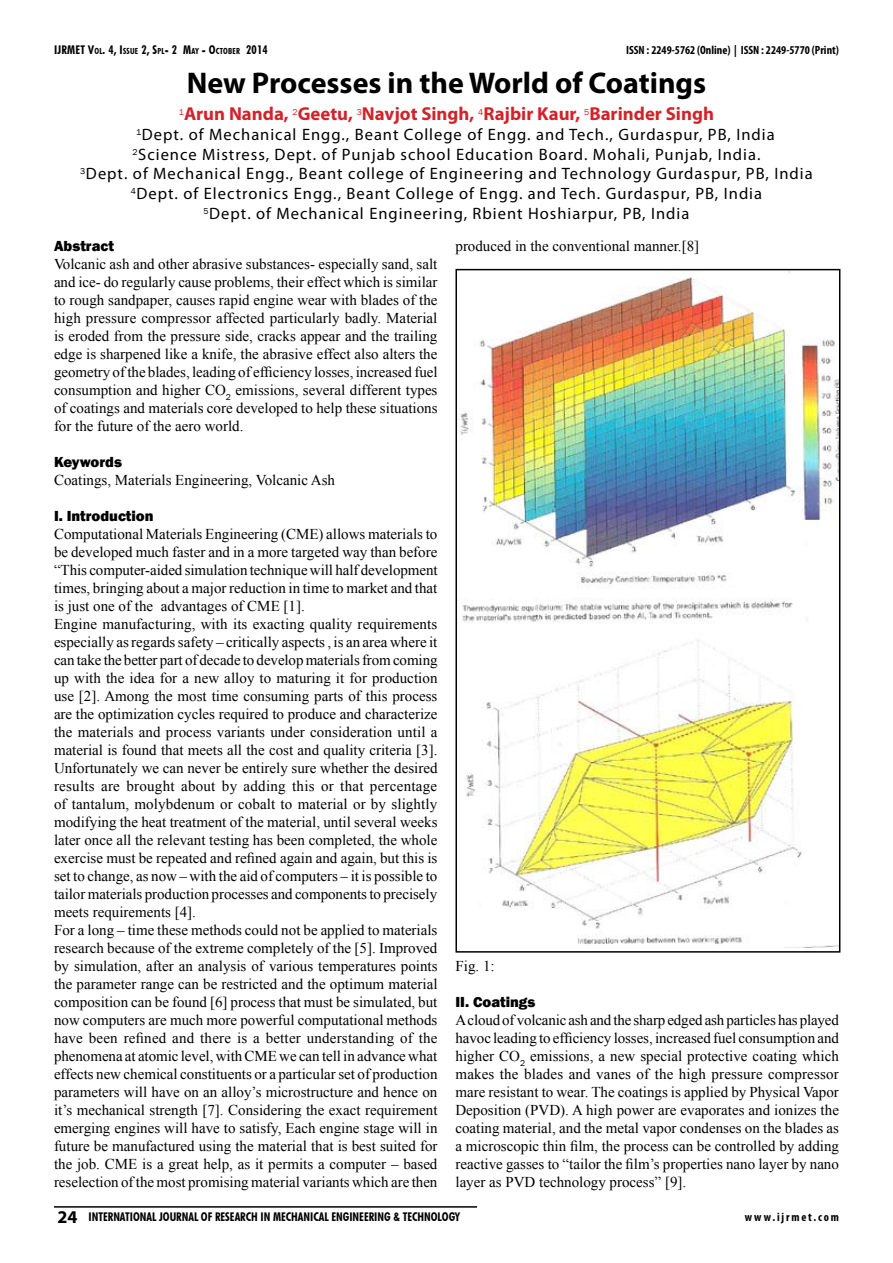
<style>
.page{position:relative;width:893px;height:1263px;background:#fff}
.page>*{position:absolute;margin:0;border:0;box-sizing:border-box;transform-origin:0 0}
.t1{font:700 30px "Myriad Pro";color:#000}
.t2{font:700 18.75px "Myriad Pro";color:#d2232a}
.t3{font:16.5px "Myriad Pro";letter-spacing:.06em;color:#000}
.t4{font:15px/18px "Times New Roman";color:#000;text-align:justify}
.t5{font:800 15px "Franklin Gothic";color:#000}
.t6{font:700 condensed 12px "Futura BT";color:#000}
.t7{font:700 condensed 12px "Myriad Pro";color:#000}
.t8{font:700 condensed 12px "Futura BT";letter-spacing:.02em;color:#000}
.t9{font:700 condensed 12px "Myriad Pro";letter-spacing:.15em;color:#000}
.s1{font-size:8.4px}
.s2{font-family:"Myriad Pro";font-stretch:normal;font-size:18px}
</style>
<div class="page">
<hr style="left:54px;top:1206px;width:423px;height:2px;background:#000">
<img style="left:459px;top:272px;width:378px;height:675px">
<div style="left:455px;top:269px;width:385px;height:683px;border:2px solid #000"></div>
<p class="t8" style="left:54px;top:43px;width:215px">IJRMET V<span class="s1">OL</span>. 4, I<span class="s1">SSUE</span> 2, S<span class="s1">PL</span>- 2 M<span class="s1">AY</span> - O<span class="s1">CTOBER</span> 2014</p>
<p class="t7" style="left:626px;top:43px;width:214px">ISSN : 2249-5762 (Online) | ISSN : 2249-5770 (Print)</p>
<h1 class="t1" style="left:187px;top:63px;width:521px">New Processes in the World of Coatings</h1>
<p class="t2" style="left:179px;top:101px;width:537px"><sup>1</sup>Arun Nanda, <sup>2</sup>Geetu, <sup>3</sup>Navjot Singh, <sup>4</sup>Rajbir Kaur, <sup>5</sup>Barinder Singh</p>
<p class="t3" style="left:136px;top:124px;width:640px"><sup>1</sup>Dept. of Mechanical Engg., Beant College of Engg. and Tech., Gurdaspur, PB, India</p>
<p class="t3" style="left:133px;top:144px;width:629px"><sup>2</sup>Science Mistress, Dept. of Punjab school Education Board. Mohali, Punjab, India.</p>
<p class="t3" style="left:80px;top:164px;width:734px"><sup>3</sup>Dept. of Mechanical Engg., Beant college of Engineering and Technology Gurdaspur, PB, India</p>
<p class="t3" style="left:131px;top:183px;width:633px"><sup>4</sup>Dept. of Electronics Engg., Beant College of Engg. and Tech. Gurdaspur, PB, India</p>
<p class="t3" style="left:204px;top:203px;width:487px"><sup>5</sup>Dept. of Mechanical Engineering, Rbient Hoshiarpur, PB, India</p>
<p class="t5" style="left:54px;top:236px;width:61px">Abstract</p>
<p class="t4" style="left:54px;top:254px;width:385px">Volcanic ash and other abrasive substances- especially sand, salt and ice- do regularly cause problems, their effect which is similar to rough sandpaper, causes rapid engine wear with blades of the high pressure compressor affected particularly badly. Material is eroded from the pressure side, cracks appear and the trailing edge is sharpened like a knife, the abrasive effect also alters the geometry of the blades, leading of efficiency losses, increased fuel consumption and higher CO<sub>2</sub> emissions, several different types of coatings and materials core developed to help these situations for the future of the aero world.</p>
<p class="t5" style="left:54px;top:452px;width:69px">Keywords</p>
<p class="t4" style="left:54px;top:470px;width:283px">Coatings, Materials Engineering, Volcanic Ash</p>
<p class="t5" style="left:54px;top:506px;width:101px">I. Introduction</p>
<p class="t4" style="left:54px;top:524px;width:385px;text-align:left">Computational Materials Engineering (CME) allows materials to be developed much faster and in a more targeted way than before “This computer-aided simulation technique will half development times, bringing about a major reduction in time to market and that is just one of the advantages of CME [1].<br>Engine manufacturing, with its exacting quality requirements especially as regards safety – critically aspects , is an area where it can take the better part of decade to develop materials from coming up with the idea for a new alloy to maturing it for production use [2]. Among the most time consuming parts of this process are the optimization cycles required to produce and characterize the materials and process variants under consideration until a material is found that meets all the cost and quality criteria [3].<br>Unfortunately we can never be entirely sure whether the desired results are brought about by adding this or that percentage of tantalum, molybdenum or cobalt to material or by slightly modifying the heat treatment of the material, until several weeks later once all the relevant testing has been completed, the whole exercise must be repeated and refined again and again, but this is set to change, as now – with the aid of computers – it is possible to tailor materials production processes and components to precisely meets requirements [4].<br>For a long – time these methods could not be applied to materials research because of the extreme completely of the [5]. Improved by simulation, after an analysis of various temperatures points the parameter range can be restricted and the optimum material composition can be found [6] process that must be simulated, but now computers are much more powerful computational methods have been refined and there is a better understanding of the phenomena at atomic level, with CME we can tell in advance what effects new chemical constituents or a particular set of production parameters will have on an alloy’s microstructure and hence on it’s mechanical strength [7]. Considering the exact requirement emerging engines will have to satisfy, Each engine stage will in future be manufactured using the material that is best suited for the job. CME is a great help, as it permits a computer – based reselection of the most promising material variants which are then</p>
<p class="t4" style="left:455px;top:236px;width:245px">produced in the conventional manner.[8]</p>
<p class="t4" style="left:455px;top:956px;width:41px">Fig. 1:</p>
<p class="t5" style="left:455px;top:992px;width:81px">II. Coatings</p>
<p class="t4" style="left:455px;top:1010px;width:385px">A cloud of volcanic ash and the sharp edged ash particles has played havoc leading to efficiency losses, increased fuel consumption and higher CO<sub>2</sub> emissions, a new special protective coating which makes the blades and vanes of the high pressure compressor mare resistant to wear. The coatings is applied by Physical Vapor Deposition (PVD). A high power are evaporates and ionizes the coating material, and the metal vapor condenses on the blades as a microscopic thin film, the process can be controlled by adding reactive gasses to “tailor the film’s properties nano layer by nano layer as PVD technology process” [9].</p>
<p class="t6" style="left:58px;top:1209px;width:404px"><span class="s2">24</span> INTERNATIONAL JOURNAL OF RESEARCH IN MECHANICAL ENGINEERING &amp; TECHNOLOGY</p>
<p class="t9" style="left:745px;top:1210px;width:96px">www.ijrmet.com</p>
</div>
